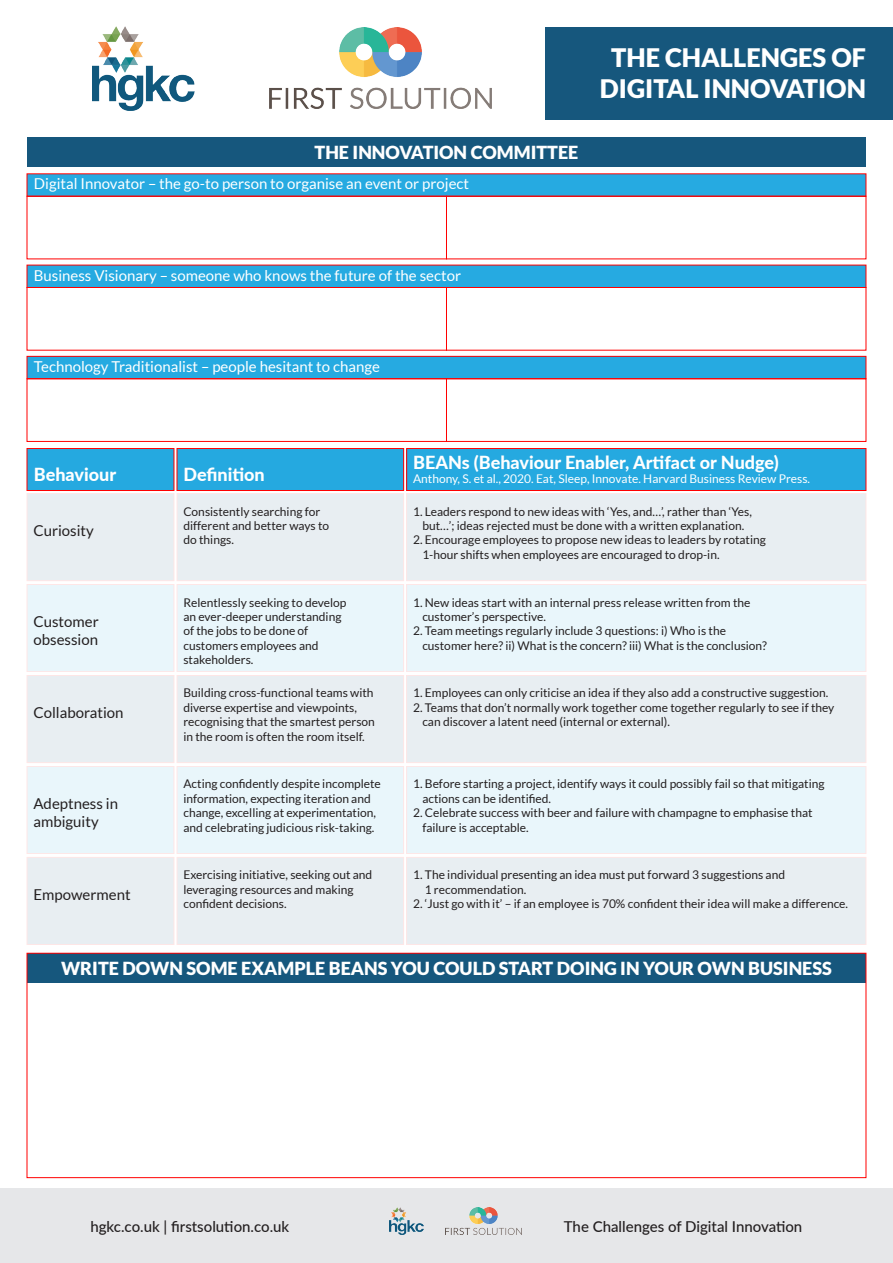
<style>
.page{position:relative;width:893px;height:1263px;background:#fff}
.page>*{position:absolute;margin:0;border:0;box-sizing:border-box;transform-origin:0 0}
.t1{font:900 25.5px/30.6px "Lato";color:#fff;text-align:center}
.t2{font:900 18px "Lato";color:#fff}
.t3{font:800 18px "Lato";color:#fff}
.t4{font:15px "Lato";color:#fff}
.t5{font:15px/18px "Lato";color:#231f20}
.t6{font:500 15px "Lato";color:#231f20}
.t7{font:12px/14.4px "Lato";color:#231f20}
.t8{font:12px "Lato";color:#fff}
</style>
<div class="page">
<div style="left:545px;top:28px;width:348px;height:92px;background:#16577d"></div>
<div style="left:0;top:1189px;width:893px;height:74px;background:#e6e7e9"></div>
<div style="left:27px;top:137px;width:839px;height:30px;background:#16577d"></div>
<div style="left:27px;top:174px;width:839px;height:22px;background:#26aae1"></div>
<div style="left:27px;top:196px;width:420px;height:63px;border:1px solid #f00"></div>
<div style="left:446px;top:196px;width:420px;height:63px;border:1px solid #f00"></div>
<div style="left:27px;top:953px;width:839px;height:30px;background:#16577d"></div>
<div style="left:27px;top:265px;width:839px;height:22px;background:#26aae1"></div>
<div style="left:27px;top:287px;width:420px;height:64px;border:1px solid #f00"></div>
<div style="left:446px;top:287px;width:420px;height:64px;border:1px solid #f00"></div>
<div style="left:27px;top:356px;width:839px;height:23px;background:#26aae1"></div>
<div style="left:27px;top:356px;width:839px;height:23px;border:1px solid #f00"></div>
<div style="left:27px;top:378px;width:420px;height:64px;border:1px solid #f00"></div>
<div style="left:446px;top:378px;width:420px;height:64px;border:1px solid #f00"></div>
<div style="left:27px;top:953px;width:839px;height:225px;border:1px solid #f00"></div>
<div style="left:177px;top:448px;width:227px;height:42px;background:#25a9e0"></div>
<div style="left:177px;top:448px;width:227px;height:43px;border:1px solid #f00"></div>
<div style="left:27px;top:448px;width:147px;height:42px;background:#25a9e0"></div>
<div style="left:27px;top:448px;width:147px;height:43px;border:1px solid #f00"></div>
<div style="left:407px;top:448px;width:459px;height:42px;background:#25a9e0"></div>
<div style="left:406px;top:448px;width:460px;height:43px;border:1px solid #f00"></div>
<div style="left:177px;top:493px;width:227px;height:88px;background:#e8eef2"></div>
<div style="left:27px;top:493px;width:147px;height:88px;background:#e8eef2"></div>
<div style="left:407px;top:493px;width:459px;height:88px;background:#e8eef2"></div>
<div style="left:177px;top:584px;width:227px;height:88px;background:#e9f6fb"></div>
<div style="left:27px;top:584px;width:147px;height:88px;background:#e9f6fb"></div>
<div style="left:407px;top:584px;width:459px;height:88px;background:#e9f6fb"></div>
<div style="left:177px;top:675px;width:227px;height:88px;background:#e8eef2"></div>
<div style="left:27px;top:675px;width:147px;height:88px;background:#e8eef2"></div>
<div style="left:407px;top:675px;width:459px;height:88px;background:#e8eef2"></div>
<div style="left:177px;top:766px;width:227px;height:87px;background:#e9f6fb"></div>
<div style="left:27px;top:766px;width:147px;height:87px;background:#e9f6fb"></div>
<div style="left:407px;top:766px;width:459px;height:87px;background:#e9f6fb"></div>
<div style="left:177px;top:857px;width:227px;height:87px;background:#e8eef2"></div>
<div style="left:27px;top:857px;width:147px;height:87px;background:#e8eef2"></div>
<div style="left:407px;top:857px;width:459px;height:87px;background:#e8eef2"></div>
<img style="left:389px;top:1207px;width:34px;height:28px">
<img style="left:446px;top:1207px;width:75px;height:28px">
<img style="left:270px;top:28px;width:221px;height:81px">
<img style="left:93px;top:26px;width:102px;height:85px">
<h2 class="t2" style="left:315px;top:146px;width:265px">THE INNOVATION COMMITTEE</h2>
<p class="t4" style="left:34px;top:178px;width:437px">Digital Innovator – the go-to person to organise an event or project</p>
<h1 class="t1" style="left:600px;top:44px;width:268px">THE CHALLENGES OF<br>DIGITAL INNOVATION</h1>
<p class="t4" style="left:34px;top:269px;width:429px">Business Visionary – someone who knows the future of the sector</p>
<p class="t4" style="left:34px;top:360px;width:348px">Technology Traditionalist – people hesitant to change</p>
<h2 class="t3" style="left:34px;top:464px;width:84px">Behaviour</h2>
<p class="t5" style="left:33px;top:522px;width:62px">Curiosity</p>
<p class="t5" style="left:33px;top:613px;width:67px">Customer obsession</p>
<p class="t5" style="left:33px;top:704px;width:92px">Collaboration</p>
<p class="t5" style="left:33px;top:795px;width:86px">Adeptness in ambiguity</p>
<p class="t5" style="left:33px;top:886px;width:99px">Empowerment</p>
<h2 class="t3" style="left:183px;top:461px;width:83px">Definition</h2>
<p class="t7" style="left:183px;top:505px;width:147px">Consistently searching for different and better ways to do things.</p>
<p class="t7" style="left:183px;top:596px;width:165px">Relentlessly seeking to develop an ever-deeper understanding of the jobs to be done of customers employees and stakeholders.</p>
<p class="t7" style="left:183px;top:687px;width:193px">Building cross-functional teams with diverse expertise and viewpoints, recognising that the smartest person in the room is often the room itself.</p>
<p class="t7" style="left:183px;top:777px;width:199px">Acting confidently despite incomplete information, expecting iteration and change, excelling at experimentation, and celebrating judicious risk-taking.</p>
<p class="t7" style="left:183px;top:869px;width:190px">Exercising initiative, seeking out and leveraging resources and making confident decisions.</p>
<h2 class="t3" style="left:413px;top:449px;width:367px">BEANs (Behaviour Enabler, Artifact or Nudge)</h2>
<p class="t8" style="left:413px;top:474px;width:398px">Anthony, S. et al., 2020. Eat, Sleep, Innovate. Harvard Business Review Press.</p>
<p class="t7" style="left:413px;top:505px;width:340px;text-align:center">1. Leaders respond to new ideas with ‘Yes, and…’, rather than ‘Yes, but…’; ideas rejected must be done with a written explanation.</p>
<p class="t7" style="left:422px;top:534px;width:345px;text-indent:-9px">2. Encourage employees to propose new ideas to leaders by rotating<br>1-hour shifts when employees are encouraged to drop-in.</p>
<p class="t7" style="left:422px;top:596px;width:330px;text-indent:-9px">1. New ideas start with an internal press release written from the customer’s perspective.</p>
<p class="t7" style="left:422px;top:624px;width:346px;text-indent:-9px">2. Team meetings regularly include 3 questions: i) Who is the customer here? ii) What is the concern? iii) What is the conclusion?</p>
<p class="t7" style="left:413px;top:687px;width:417px">1. Employees can only criticise an idea if they also add a constructive suggestion.</p>
<p class="t7" style="left:422px;top:701px;width:414px;text-indent:-9px">2. Teams that don’t normally work together come together regularly to see if they can discover a latent need (internal or external).</p>
<p class="t7" style="left:422px;top:778px;width:404px;text-indent:-9px">1. Before starting a project, identify ways it could possibly fail so that mitigating actions can be identified.</p>
<p class="t7" style="left:422px;top:806px;width:392px;text-indent:-9px">2. Celebrate success with beer and failure with champagne to emphasise that failure is acceptable.</p>
<p class="t7" style="left:425px;top:869px;width:362px;text-indent:-12px">1. The individual presenting an idea must put forward 3 suggestions and<br>1 recommendation.</p>
<p class="t7" style="left:413px;top:896px;width:436px">2. ‘Just go with it’ – if an employee is 70% confident their idea will make a difference.</p>
<h2 class="t2" style="left:61px;top:962px;width:772px">WRITE DOWN SOME EXAMPLE BEANS YOU COULD START DOING IN YOUR OWN BUSINESS</h2>
<p class="t6" style="left:90px;top:1216px;width:200px">hgkc.co.uk | firstsolution.co.uk</p>
<p class="t6" style="left:564px;top:1216px;width:240px">The Challenges of Digital Innovation</p>
</div>
